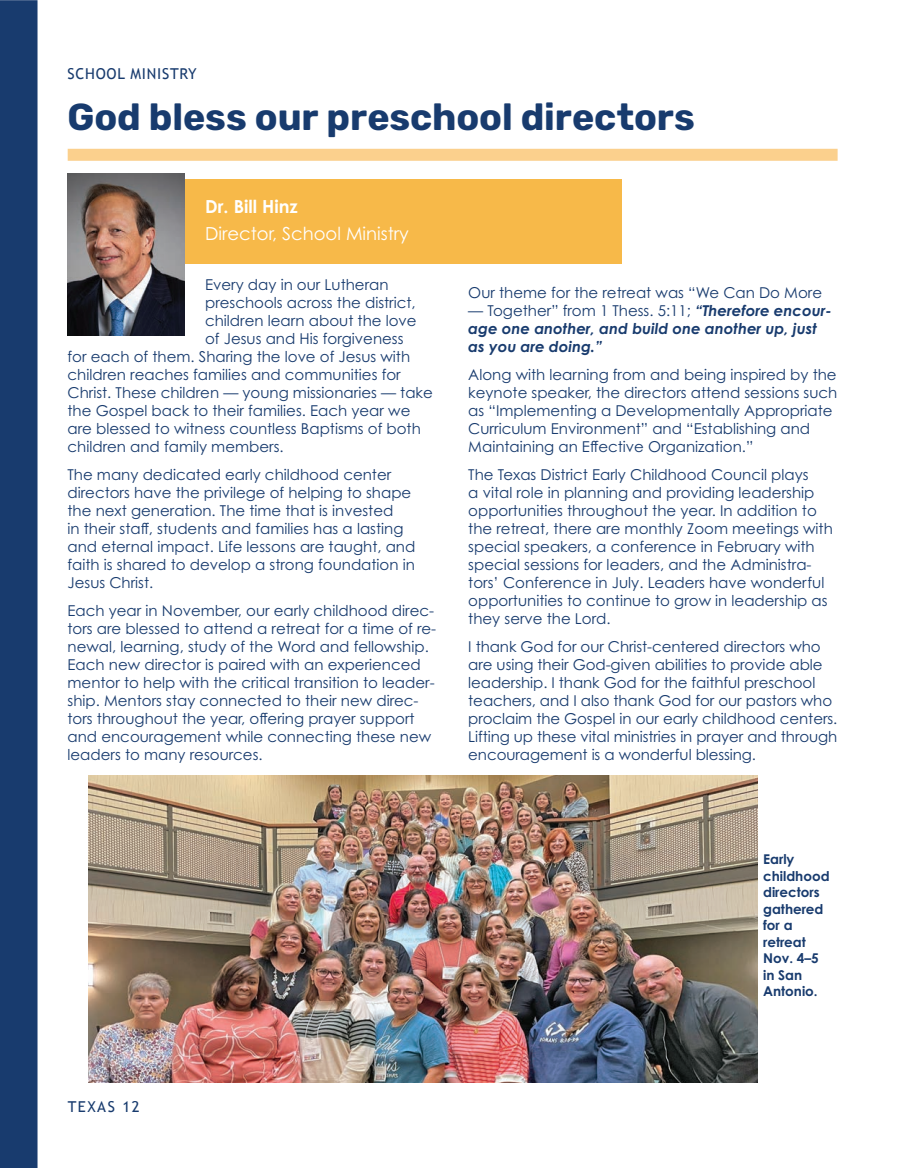
<style>
.page{position:relative;width:905px;height:1168px;background:#fff}
.page>*{position:absolute;margin:0;border:0;box-sizing:border-box;transform-origin:0 0}
.t1{font:700 37.5px "Rubik";letter-spacing:-.005em;color:#183b6e}
.t2{font:18px "Century Gothic Pro";color:#fff}
.t3{font:700 18px "Century Gothic Pro";color:#fff}
.t4{font:15px/18px "Century Gothic Pro";color:#183b6e}
.t5{font:italic 700 15px/18px "Century Gothic Pro";color:#183b6e}
.t6{font:15px "Trebuchet MS";letter-spacing:.05em;color:#183b6e}
.t7{font:700 13.5px/16.5px "Century Gothic Pro";color:#183b6e}
.s1{font-weight:400;font-style:normal}
</style>
<div class="page">
<div style="left:0;top:0;width:38px;height:1168px;background:#183b6e"></div>
<div style="left:68px;top:149px;width:769px;height:12px;background:#fbd08d"></div>
<img style="left:68px;top:173px;width:117px;height:162px">
<div style="left:185px;top:179px;width:436px;height:85px;background:#f7b949"></div>
<img style="left:88px;top:775px;width:669px;height:307px">
<p class="t6" style="left:68px;top:65px;width:131px">SCHOOL MINISTRY</p>
<h1 class="t1" style="left:68px;top:95px;width:629px">God bless our preschool directors</h1>
<p class="t3" style="left:205px;top:195px;width:94px">Dr. Bill Hinz</p>
<p class="t2" style="left:205px;top:223px;width:205px">Director, School Ministry</p>
<p class="t4" style="left:205px;top:275px;width:185px">Every day in our Lutheran</p>
<p class="t4" style="left:205px;top:293px;width:212px">preschools across the district,</p>
<p class="t4" style="left:205px;top:311px;width:213px">children learn about the love</p>
<p class="t4" style="left:205px;top:329px;width:200px">of Jesus and His forgiveness</p>
<p class="t4" style="left:68px;top:347px;width:344px">for each of them. Sharing the love of Jesus with</p>
<p class="t4" style="left:68px;top:365px;width:335px">children reaches families and communities for</p>
<p class="t4" style="left:68px;top:383px;width:367px">Christ. These children — young missionaries — take</p>
<p class="t4" style="left:68px;top:401px;width:344px">the Gospel back to their families. Each year we</p>
<p class="t4" style="left:68px;top:419px;width:355px">are blessed to witness countless Baptisms of both</p>
<p class="t4" style="left:68px;top:437px;width:218px">children and family members.</p>
<p class="t4" style="left:68px;top:465px;width:349px">The many dedicated early childhood center directors have the privilege of helping to shape the next generation. The time that is invested<br>in their staff, students and families has a lasting and eternal impact. Life lessons are taught, and faith is shared to develop a strong foundation in Jesus Christ.</p>
<p class="t4" style="left:68px;top:601px;width:370px">Each year in November, our early childhood direc&shy;tors are blessed to attend a retreat for a time of re&shy;newal, learning, study of the Word and fellowship.<br>Each new director is paired with an experienced mentor to help with the critical transition to leader&shy;ship. Mentors stay connected to their new direc&shy;tors throughout the year, offering prayer support and encouragement while connecting these new leaders to many resources.</p>
<p class="t4" style="left:468px;top:283px;width:355px">Our theme for the retreat was “We Can Do More</p>
<p class="t5" style="left:468px;top:301px;width:365px"><span class="s1">— Together” from 1 Thess. 5:11;</span> “Therefore encour&shy;age one another, and build one another up, just as you are doing.”</p>
<p class="t4" style="left:468px;top:365px;width:370px">Along with learning from and being inspired by the keynote speaker, the directors attend sessions such as “Implementing a Developmentally Appropriate Curriculum Environment” and “Establishing and Maintaining an Effective Organization.”</p>
<p class="t4" style="left:468px;top:465px;width:366px">The Texas District Early Childhood Council plays<br>a vital role in planning and providing leadership opportunities throughout the year. In addition to the retreat, there are monthly Zoom meetings with special speakers, a conference in February with special sessions for leaders, and the Administra&shy;tors’ Conference in July. Leaders have wonderful opportunities to continue to grow in leadership as they serve the Lord.</p>
<p class="t4" style="left:468px;top:637px;width:370px">I thank God for our Christ-centered directors who are using their God-given abilities to provide able leadership. I thank God for the faithful preschool teachers, and I also thank God for our pastors who proclaim the Gospel in our early childhood centers.<br>Lifting up these vital ministries in prayer and through encouragement is a wonderful blessing.</p>
<p class="t7" style="left:763px;top:851px;width:68px">Early childhood directors gathered for a retreat<br>Nov. 4–5 in San<br>Antonio.</p>
<p class="t6" style="left:68px;top:1097px;width:73px">TEXAS 12</p>
</div>
